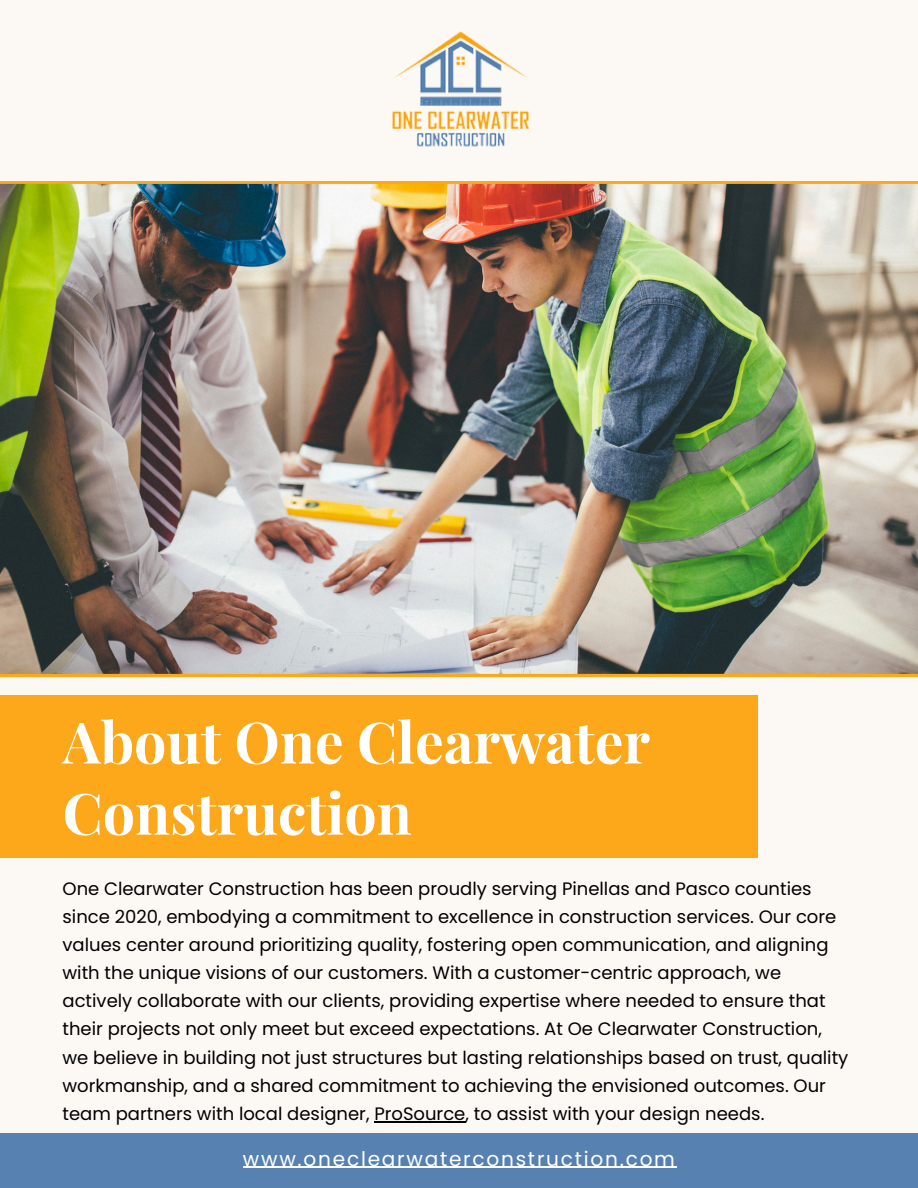
<style>
.page{position:relative;width:918px;height:1188px;background:#fcf9f5}
.page>*{position:absolute;margin:0;border:0;box-sizing:border-box;transform-origin:0 0}
.t1{font:700 57.15px/71.1px "Playfair Display";color:#fff}
.t2{font:20.1px "Poppins";letter-spacing:.085em;color:#fff}
.t3{font:18px/28.2px "Poppins";color:#000}
</style>
<div class="page">
<img style="left:0;top:182px;width:918px;height:494px">
<hr style="left:374px;top:1121px;width:91px;height:1px;background:#000">
<img style="left:392px;top:31px;width:138px;height:116px">
<div style="left:0;top:1134px;width:918px;height:54px;background:#5681b0"></div>
<hr style="left:243px;top:1167px;width:434px;height:1px;background:#fff">
<div style="left:0;top:695px;width:757px;height:163px;background:#fda71b"></div>
<h2 class="t1" style="left:63px;top:704px;width:589px">About One Clearwater<br>Construction</h2>
<p class="t3" style="left:63px;top:874px;width:787px">One Clearwater Construction has been proudly serving Pinellas and Pasco counties since 2020, embodying a commitment to excellence in construction services. Our core values center around prioritizing quality, fostering open communication, and aligning with the unique visions of our customers. With a customer-centric approach, we actively collaborate with our clients, providing expertise where needed to ensure that their projects not only meet but exceed expectations. At Oe Clearwater Construction, we believe in building not just structures but lasting relationships based on trust, quality workmanship, and a shared commitment to achieving the envisioned outcomes. Our team partners with local designer, ProSource, to assist with your design needs.</p>
<p class="t2" style="left:243px;top:1144px;width:434px">www.oneclearwaterconstruction.com</p>
</div>
